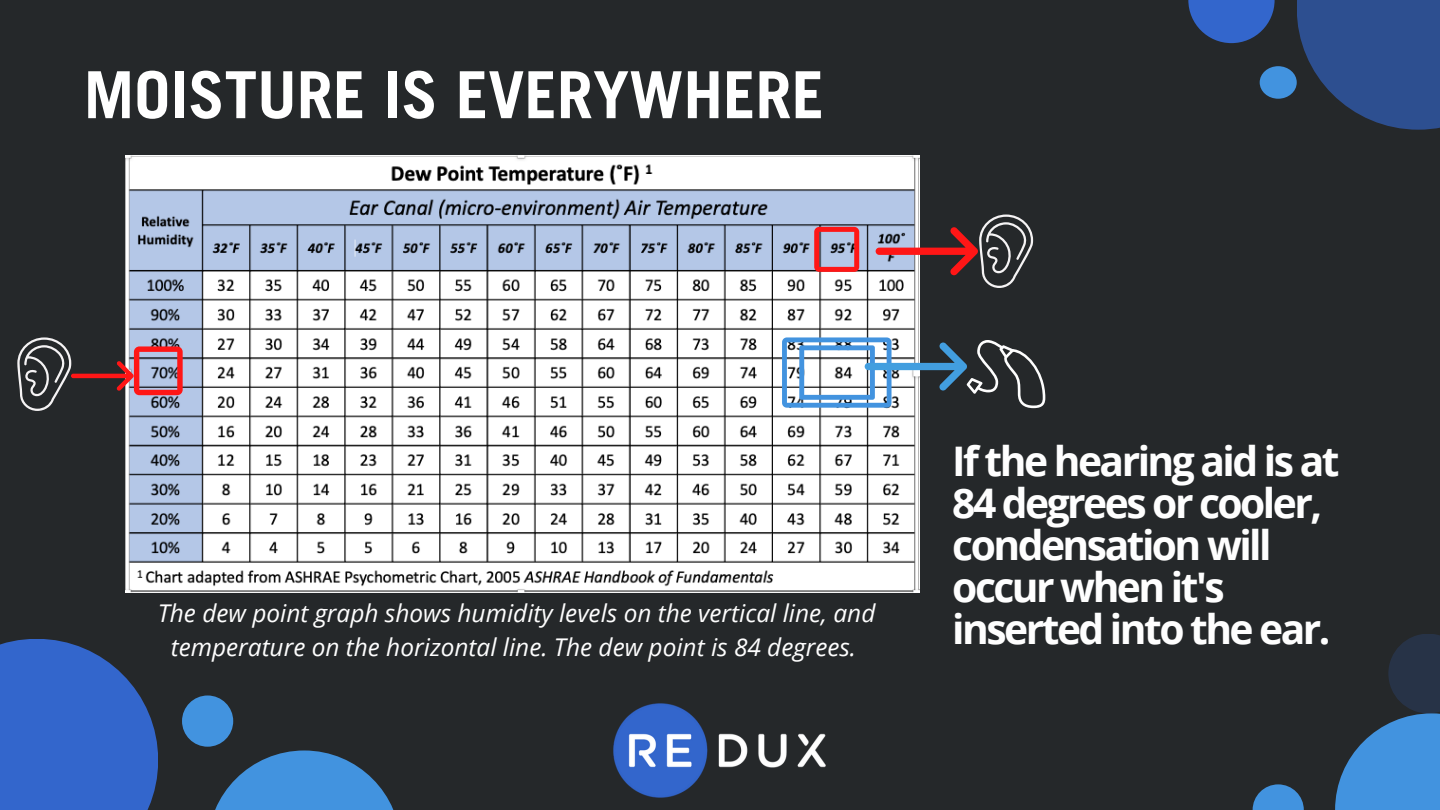
<style>
.page{position:relative;width:1440px;height:810px;background:#25282a}
.page>*{position:absolute;margin:0;border:0;box-sizing:border-box;transform-origin:0 0}
.t1{font:700 65px "Trade Gothic LT Std";color:#fff}
.t2{font:700 40.8px/42px "Open Sans";letter-spacing:-.06em;color:#fefefe}
.t3{font:italic 24.4px/33.7px "Open Sans";color:#fefefe;text-align:center}
</style>
<div class="page">
<div style="left:0;top:639px;width:158px;height:171px;background:#36c"></div>
<svg style="left:215px;top:750px;width:179px;height:60px;fill:#4293df"></svg>
<svg style="left:1335px;top:713px;width:105px;height:97px;fill:#4293df"></svg>
<div style="left:182px;top:695px;width:51px;height:52px;background:#4293df;border-radius:50%"></div>
<svg style="left:1188px;top:0;width:87px;height:43px;fill:#36c"></svg>
<div style="left:1260px;top:66px;width:37px;height:33px;background:#4293df;border-radius:50%"></div>
<svg style="left:1253px;top:784px;width:51px;height:26px"></svg>
<svg style="left:1297px;top:0;width:143px;height:130px;fill:#2d4f90"></svg>
<svg style="left:1388px;top:634px;width:52px;height:79px;fill:#273347"></svg>
<img style="left:613px;top:703px;width:213px;height:95px">
<img style="left:125px;top:156px;width:794px;height:436px">
<svg style="left:782px;top:337px;width:263px;height:71px"></svg>
<svg style="left:814px;top:227px;width:45px;height:45px;background:#c37587"></svg>
<svg style="left:17px;top:337px;width:166px;height:74px"></svg>
<svg style="left:876px;top:215px;width:157px;height:73px"></svg>
<h1 class="t1" style="left:84px;top:71px;width:742px">MOISTURE IS EVERYWHERE</h1>
<p class="t3" style="left:158px;top:596px;width:719px">The dew point graph shows humidity levels on the vertical line, and temperature on the horizontal line. The dew point is 84 degrees.</p>
<h2 class="t2" style="left:952px;top:439px;width:389px">If the hearing aid is at<br>84 degrees or cooler, condensation will occur when it's inserted into the ear.</h2>
</div>
